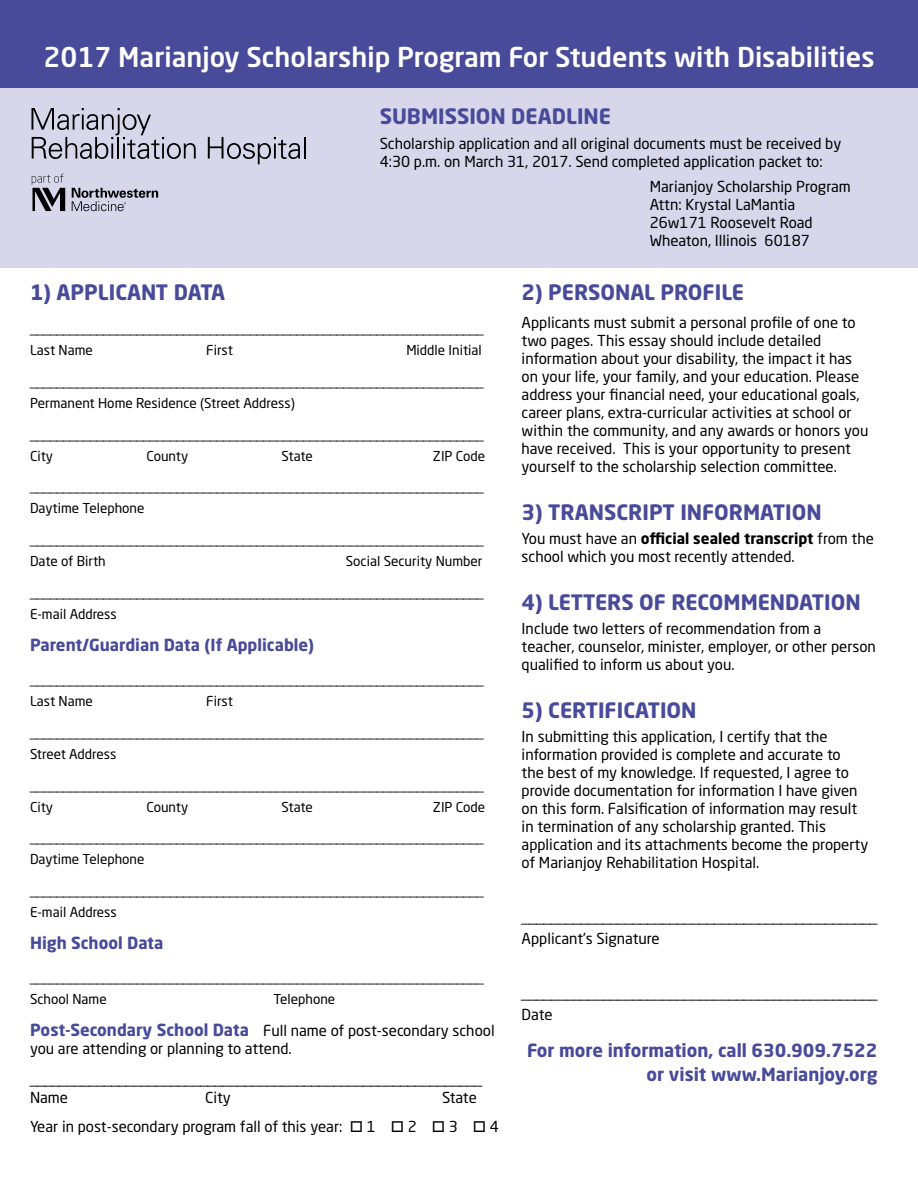
<style>
.page{position:relative;width:918px;height:1188px;background:#fff}
.page>*{position:absolute;margin:0;border:0;box-sizing:border-box;transform-origin:0 0}
.t1{font:500 27px "Neo Sans Pro";color:#fff}
.t2{font:700 21px "Neo Sans Pro";color:#484a9a}
.t3{font:700 18px/24px "Neo Sans Pro";color:#484a9a;text-align:right}
.t4{font:700 16.5px "Neo Sans Pro";color:#484a9a}
.t5{font:15px/18px "Neo Sans Pro";color:#000}
.t6{font:13.5px/21px "Neo Sans Pro";color:#000}
.s1{font-weight:700}
.s2{font-weight:700;font-size:16.5px;color:#484a9a}
</style>
<div class="page">
<div style="left:0;top:0;width:918px;height:268px;background:#d8d6ea"></div>
<div style="left:0;top:0;width:918px;height:88px;background:#484a9a"></div>
<svg style="left:31px;top:108px;width:165px;height:51px"></svg>
<svg style="left:208px;top:137px;width:92px;height:27px"></svg>
<hr style="left:304px;top:137px;width:2px;height:22px;background:#000">
<svg style="left:72px;top:188px;width:86px;height:23px"></svg>
<svg style="left:32px;top:174px;width:33px;height:37px"></svg>
<p class="t1" style="left:43px;top:40px;width:833px">2017 Marianjoy Scholarship Program For Students with Disabilities</p>
<p class="t2" style="left:380px;top:103px;width:233px">SUBMISSION DEADLINE</p>
<p class="t5" style="left:380px;top:134px;width:463px">Scholarship application and all original documents must be received by<br>4:30 p.m. on March 31, 2017. Send completed application packet to:</p>
<p class="t5" style="left:650px;top:177px;width:203px">Marianjoy Scholarship Program<br>Attn: Krystal LaMantia<br>26w171 Roosevelt Road<br>Wheaton, Illinois 60187</p>
<p class="t2" style="left:522px;top:278px;width:224px">2) PERSONAL PROFILE</p>
<p class="t5" style="left:522px;top:314px;width:348px">Applicants must submit a personal profile of one to two pages. This essay should include detailed information about your disability, the impact it has on your life, your family, and your education. Please address your financial need, your educational goals, career plans, extra-curricular activities at school or within the community, and any awards or honors you have received. This is your opportunity to present yourself to the scholarship selection committee.</p>
<p class="t2" style="left:522px;top:498px;width:302px">3) TRANSCRIPT INFORMATION</p>
<p class="t5" style="left:522px;top:530px;width:354px">You must have an <span class="s1">official sealed transcript</span> from the school which you most recently attended.</p>
<p class="t2" style="left:522px;top:588px;width:341px">4) LETTERS OF RECOMMENDATION</p>
<p class="t5" style="left:522px;top:620px;width:356px">Include two letters of recommendation from a teacher, counselor, minister, employer, or other person qualified to inform us about you.</p>
<p class="t2" style="left:522px;top:696px;width:176px">5) CERTIFICATION</p>
<p class="t5" style="left:522px;top:728px;width:348px">In submitting this application, I certify that the information provided is complete and accurate to<br>the best of my knowledge. If requested, I agree to provide documentation for information I have given on this form. Falsification of information may result in termination of any scholarship granted. This application and its attachments become the property of Marianjoy Rehabilitation Hospital.</p>
<p class="t2" style="left:30px;top:278px;width:197px">1) APPLICANT DATA</p>
<p class="t6" style="left:30px;top:318px;width:455px">____________________________________________________________________<br>Last Name</p>
<p class="t6" style="left:206px;top:339px;width:28px">First</p>
<p class="t6" style="left:406px;top:339px;width:77px">Middle Initial</p>
<p class="t6" style="left:30px;top:371px;width:455px">____________________________________________________________________<br>Permanent Home Residence (Street Address)</p>
<p class="t6" style="left:30px;top:424px;width:455px">____________________________________________________________________<br>City</p>
<p class="t6" style="left:146px;top:445px;width:43px">County</p>
<p class="t6" style="left:282px;top:445px;width:33px">State</p>
<p class="t6" style="left:433px;top:445px;width:54px">ZIP Code</p>
<p class="t6" style="left:30px;top:477px;width:455px">____________________________________________________________________<br>Daytime Telephone</p>
<p class="t6" style="left:30px;top:530px;width:455px">____________________________________________________________________<br>Date of Birth</p>
<p class="t6" style="left:346px;top:551px;width:138px">Social Security Number</p>
<p class="t6" style="left:30px;top:582px;width:455px">____________________________________________________________________<br>E-mail Address</p>
<p class="t4" style="left:30px;top:634px;width:286px">Parent/Guardian Data (If Applicable)</p>
<p class="t6" style="left:30px;top:669px;width:455px">____________________________________________________________________<br>Last Name</p>
<p class="t6" style="left:206px;top:690px;width:28px">First</p>
<p class="t6" style="left:30px;top:722px;width:455px">____________________________________________________________________<br>Street Address</p>
<p class="t6" style="left:30px;top:775px;width:455px">____________________________________________________________________<br>City</p>
<p class="t6" style="left:146px;top:796px;width:43px">County</p>
<p class="t6" style="left:282px;top:796px;width:33px">State</p>
<p class="t6" style="left:433px;top:796px;width:54px">ZIP Code</p>
<p class="t6" style="left:30px;top:828px;width:455px">____________________________________________________________________<br>Daytime Telephone</p>
<p class="t6" style="left:30px;top:881px;width:455px">____________________________________________________________________<br>E-mail Address</p>
<p class="t4" style="left:30px;top:932px;width:135px">High School Data</p>
<p class="t6" style="left:30px;top:968px;width:455px">____________________________________________________________________<br>School Name</p>
<p class="t5" style="left:522px;top:907px;width:357px;line-height:21px">________________________________________________<br>Applicant’s Signature</p>
<p class="t6" style="left:273px;top:989px;width:63px">Telephone</p>
<p class="t5" style="left:30px;top:1021px;width:466px"><span class="s2">Post-Secondary School Data</span> Full name of post-secondary school you are attending or planning to attend.</p>
<p class="t5" style="left:30px;top:1070px;width:454px">_____________________________________________________________<br>Name</p>
<p class="t5" style="left:522px;top:983px;width:357px;line-height:21px">________________________________________________<br>Date</p>
<p class="t3" style="left:527px;top:1038px;width:352px">For more information, call 630.909.7522 or visit www.Marianjoy.org</p>
<p class="t5" style="left:205px;top:1088px;width:27px">City</p>
<p class="t5" style="left:442px;top:1088px;width:36px">State</p>
<p class="t5" style="left:30px;top:1117px;width:470px">Year in post-secondary program fall of this year: □ 1 □ 2 □ 3 □ 4</p>
</div>
